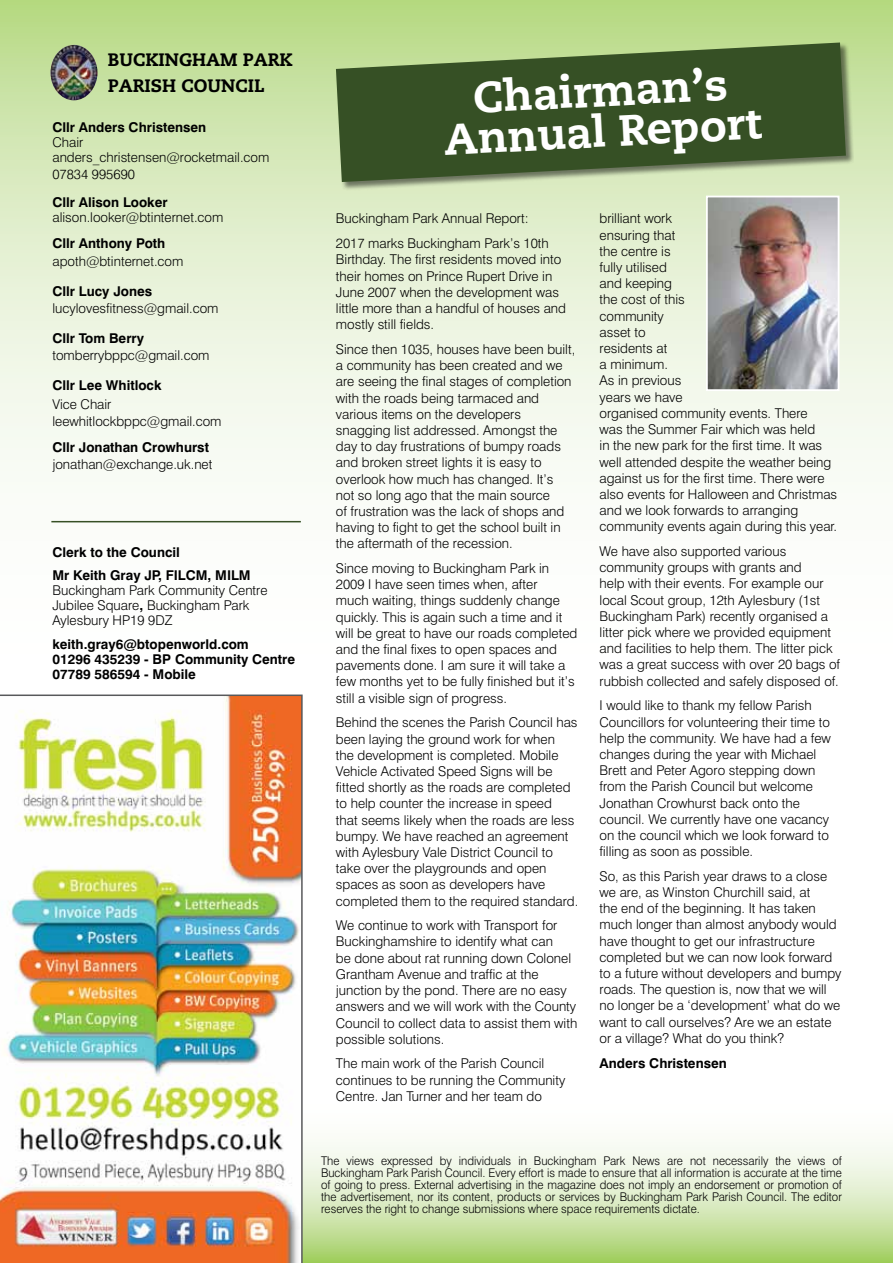
<style>
.page{position:relative;width:893px;height:1263px;background:#fff}
.page>*{position:absolute;margin:0;border:0;box-sizing:border-box;transform-origin:0 0}
.t1{font:800 43.5px/40.5px "Caecilia CE";color:#fff;text-align:center}
.t2{font:800 18px/25.8px "Caecilia CE";color:#000}
.t3{font:300 13.5px/16.2px "Swiss 721 BT";color:#000}
.t4{font:700 13.5px/15px "Swiss 721 BT";color:#000}
.t5{font:300 12px/12px "Swiss 721 BT";color:#000;text-align:justify;scale:.96 1}
.s1{font-weight:700}
</style>
<div class="page">
<svg style="left:0;top:0;width:893px;height:523px"></svg>
<svg style="left:303px;top:1142px;width:590px;height:121px;background:#d6e8ba"></svg>
<img style="left:50px;top:45px;width:48px;height:55px">
<div style="left:335px;top:42px;width:519px;height:149px;background:#000;opacity:.5"></div>
<svg style="left:336px;top:43px;width:510px;height:139px;background:#526b3d"></svg>
<img style="left:709px;top:199px;width:127px;height:189px">
<div style="left:706px;top:196px;width:133px;height:195px;border:2px solid #fff"></div>
<img style="left:0;top:694px;width:303px;height:569px">
<hr style="left:51px;top:521px;width:250px;height:1px;background:#365025">
<h2 class="t2" style="left:108px;top:46px;width:186px">BUCKINGHAM PARK<br>PARISH COUNCIL</h2>
<p class="t4" style="left:52px;top:120px;width:155px">Cllr Anders Christensen</p>
<p class="t3" style="left:52px;top:135px;width:218px;line-height:15px">Chair anders_christensen@rocketmail.com</p>
<p class="t3" style="left:52px;top:166px;width:84px">07834 995690</p>
<p class="t4" style="left:52px;top:195px;width:117px">Cllr Alison Looker</p>
<p class="t3" style="left:52px;top:209px;width:172px">alison.looker@btinternet.com</p>
<p class="t4" style="left:52px;top:235px;width:114px">Cllr Anthony Poth</p>
<p class="t3" style="left:52px;top:253px;width:132px">apoth@btinternet.com</p>
<p class="t4" style="left:52px;top:284px;width:101px">Cllr Lucy Jones</p>
<p class="t3" style="left:52px;top:300px;width:168px">lucylovesfitness@gmail.com</p>
<p class="t4" style="left:52px;top:331px;width:93px">Cllr Tom Berry</p>
<p class="t3" style="left:52px;top:347px;width:159px">tomberrybppc@gmail.com</p>
<p class="t4" style="left:52px;top:378px;width:111px">Cllr Lee Whitlock</p>
<p class="t3" style="left:52px;top:396px;width:171px;line-height:17.1px">Vice Chair leewhitlockbppc@gmail.com</p>
<p class="t4" style="left:52px;top:439px;width:158px">Cllr Jonathan Crowhurst</p>
<p class="t3" style="left:52px;top:456px;width:162px">jonathan@exchange.uk.net</p>
<p class="t4" style="left:52px;top:540px;width:200px;line-height:23.5px">Clerk to the Council<br>Mr Keith Gray JP, FILCM, MILM</p>
<p class="t3" style="left:52px;top:583px;width:217px;line-height:15px">Buckingham Park Community Centre<br>Jubilee Square<span class="s1">,</span> Buckingham Park<br>Aylesbury HP19 9DZ</p>
<p class="t4" style="left:52px;top:636px;width:244px">keith.gray6@btopenworld.com<br>01296 435239 - BP Community Centre<br>07789 586594 - Mobile</p>
<h1 class="t1" style="left:441px;top:78px;width:319px;rotate:-3deg">Chairman’s<br>Annual Report</h1>
<p class="t3" style="left:336px;top:206px;width:214px;line-height:24.8px">Buckingham Park Annual Report:<br>2017 marks Buckingham Park’s 10th</p>
<p class="t3" style="left:336px;top:251px;width:232px">Birthday. The first residents moved into their homes on Prince Rupert Drive in June 2007 when the development was little more than a handful of houses and mostly still fields.</p>
<p class="t3" style="left:336px;top:341px;width:241px">Since then 1035, houses have been built, a community has been created and we are seeing the final stages of completion with the roads being tarmaced and various items on the developers snagging list addressed. Amongst the day to day frustrations of bumpy roads and broken street lights it is easy to overlook how much has changed. It’s not so long ago that the main source<br>of frustration was the lack of shops and having to fight to get the school built in the aftermath of the recession.</p>
<p class="t3" style="left:336px;top:560px;width:243px">Since moving to Buckingham Park in 2009 I have seen times when, after<br>much waiting, things suddenly change quickly. This is again such a time and it will be great to have our roads completed and the final fixes to open spaces and pavements done. I am sure it will take a few months yet to be fully finished but it’s still a visible sign of progress.</p>
<p class="t3" style="left:336px;top:714px;width:244px">Behind the scenes the Parish Council has been laying the ground work for when<br>the development is completed. Mobile Vehicle Activated Speed Signs will be fitted shortly as the roads are completed to help counter the increase in speed<br>that seems likely when the roads are less bumpy. We have reached an agreement with Aylesbury Vale District Council to take over the playgrounds and open spaces as soon as developers have completed them to the required standard.</p>
<p class="t3" style="left:336px;top:917px;width:243px">We continue to work with Transport for Buckinghamshire to identify what can<br>be done about rat running down Colonel Grantham Avenue and traffic at the junction by the pond. There are no easy answers and we will work with the County Council to collect data to assist them with possible solutions.</p>
<p class="t3" style="left:336px;top:1055px;width:231px">The main work of the Parish Council continues to be running the Community<br>Centre. Jan Turner and her team do</p>
<p class="t3" style="left:600px;top:210px;width:239px">brilliant work<br>ensuring that<br>the centre is<br>fully utilised<br>and keeping<br>the cost of this<br>community<br>asset to<br>residents at<br>a minimum.<br>As in previous<br>years we have<br>organised community events. There<br>was the Summer Fair which was held<br>in the new park for the first time. It was well attended despite the weather being against us for the first time. There were also events for Halloween and Christmas and we look forwards to arranging community events again during this year.</p>
<p class="t3" style="left:600px;top:543px;width:242px">We have also supported various community groups with grants and<br>help with their events. For example our local Scout group, 12th Aylesbury (1st Buckingham Park) recently organised a litter pick where we provided equipment and facilities to help them. The litter pick was a great success with over 20 bags of rubbish collected and safely disposed of.</p>
<p class="t3" style="left:600px;top:697px;width:233px">I would like to thank my fellow Parish Councillors for volunteering their time to help the community. We have had a few changes during the year with Michael Brett and Peter Agoro stepping down from the Parish Council but welcome Jonathan Crowhurst back onto the council. We currently have one vacancy on the council which we look forward to filling as soon as possible.</p>
<p class="t3" style="left:600px;top:868px;width:244px">So, as this Parish year draws to a close we are, as Winston Churchill said, at<br>the end of the beginning. It has taken much longer than almost anybody would have thought to get our infrastructure completed but we can now look forward to a future without developers and bumpy roads. The question is, now that we will no longer be a ‘development’ what do we want to call ourselves? Are we an estate or a village? What do you think?</p>
<p class="t4" style="left:600px;top:1055px;width:129px">Anders Christensen</p>
<p class="t5" style="left:321px;top:1154px;width:544px">The views expressed by individuals in Buckingham Park News are not necessarily the views of Buckingham Park Parish Council. Every effort is made to ensure that all information is accurate at the time of going to press. External advertising in the magazine does not imply an endorsement or promotion of the advertisement, nor its content, products or services by Buckingham Park Parish Council. The editor reserves the right to change submissions where space requirements dictate.</p>
</div>
